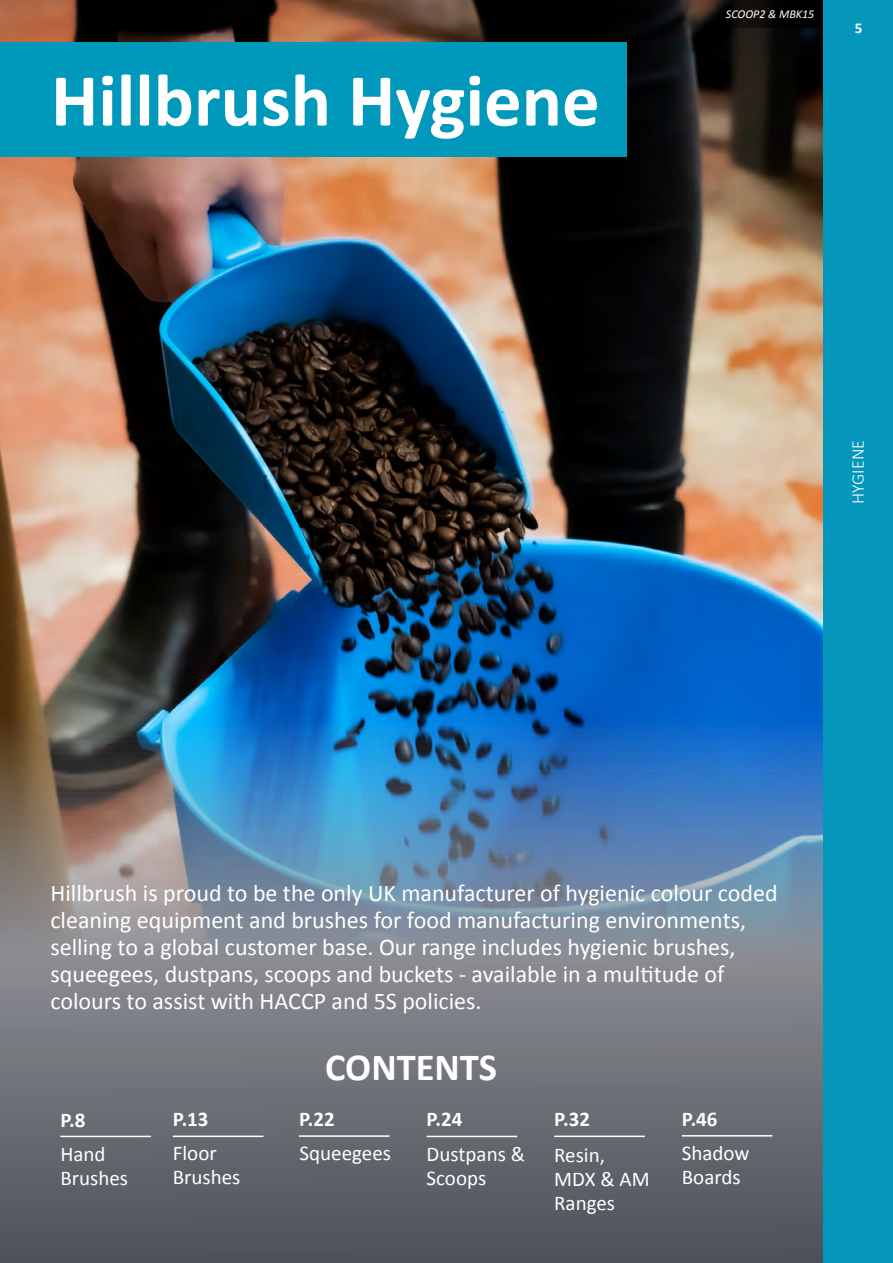
<style>
.page{position:relative;width:893px;height:1263px;background:#fff}
.page>*{position:absolute;margin:0;border:0;box-sizing:border-box;transform-origin:0 0}
.t1{font:700 75px "Calibri";color:#fff}
.t2{font:700 38.55px "Calibri";color:#fff}
.t3{font:24px/27px "Calibri";color:#fff}
.t4{font:21px/24px "Calibri";color:#fff}
.t5{font:700 21px "Calibri";color:#fff}
.t6{font:300 18px "Calibri";color:#fff}
.t7{font:700 15px "Calibri";color:#fff}
.t8{font:italic 12px "Calibri";color:#fff}
</style>
<div class="page">
<div style="left:822px;top:0;width:71px;height:1263px;background:#0597bb"></div>
<img style="left:0;top:0;width:823px;height:1263px">
<div style="left:0;top:43px;width:626px;height:114px;background:#0099bc"></div>
<hr style="left:60px;top:1136px;width:91px;height:1px;background:#fff">
<hr style="left:173px;top:1135px;width:90px;height:2px;background:#fff">
<hr style="left:299px;top:1135px;width:91px;height:2px;background:#fff">
<hr style="left:427px;top:1136px;width:90px;height:1px;background:#fff">
<hr style="left:554px;top:1135px;width:91px;height:2px;background:#fff">
<hr style="left:682px;top:1135px;width:90px;height:1px;background:#fff">
<svg style="left:685px;top:1px;width:137px;height:26px;background:#130e0b"></svg>
<h1 class="t1" style="left:51px;top:47px;width:550px">Hillbrush Hygiene</h1>
<p class="t8" style="left:726px;top:5px;width:90px">SCOOP2 &amp; MBK15</p>
<p class="t7" style="left:855px;top:17px;width:9px">5</p>
<p class="t6" style="left:847px;top:504px;width:65px;rotate:-90deg">HYGIENE</p>
<p class="t3" style="left:50px;top:879px;width:729px">Hillbrush is proud to be the only UK manufacturer of hygienic colour coded cleaning equipment and brushes for food manufacturing environments, selling to a global customer base. Our range includes hygienic brushes, squeegees, dustpans, scoops and buckets - available in a multitude of colours to assist with HACCP and 5S policies.</p>
<h2 class="t2" style="left:325px;top:1040px;width:173px">CONTENTS</h2>
<p class="t5" style="left:60px;top:1105px;width:27px">P.8</p>
<p class="t5" style="left:173px;top:1104px;width:37px">P.13</p>
<p class="t5" style="left:299px;top:1104px;width:37px">P.22</p>
<p class="t5" style="left:427px;top:1104px;width:37px">P.24</p>
<p class="t5" style="left:554px;top:1104px;width:37px">P.32</p>
<p class="t5" style="left:682px;top:1104px;width:37px">P.46</p>
<p class="t4" style="left:60px;top:1141px;width:69px">Hand<br>Brushes</p>
<p class="t4" style="left:173px;top:1141px;width:69px">Floor<br>Brushes</p>
<p class="t4" style="left:300px;top:1141px;width:93px">Squeegees</p>
<p class="t4" style="left:427px;top:1141px;width:100px">Dustpans &amp;<br>Scoops</p>
<p class="t4" style="left:682px;top:1141px;width:69px">Shadow<br>Boards</p>
<p class="t4" style="left:554px;top:1142px;width:97px">Resin,<br>MDX &amp; AM<br>Ranges</p>
</div>
